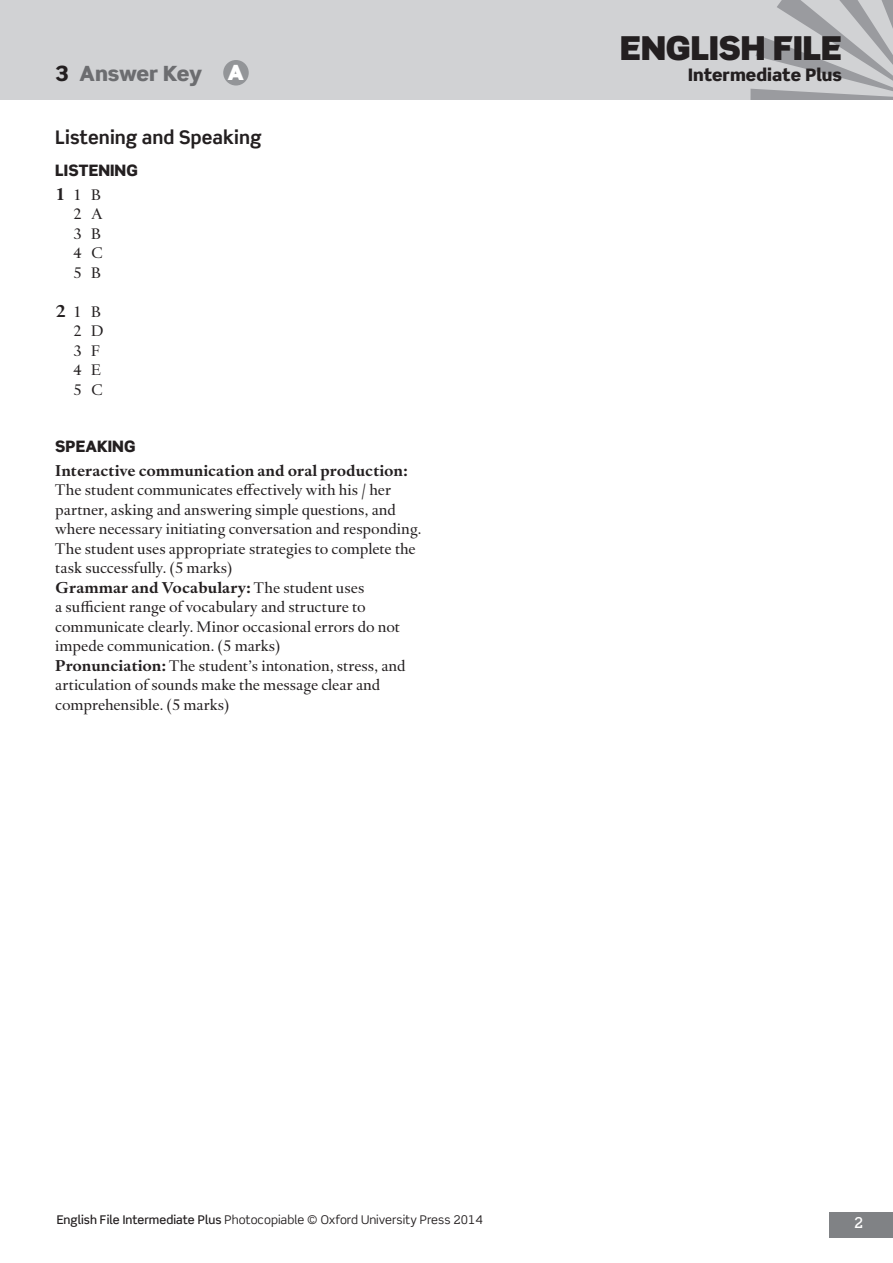
<style>
.page{position:relative;width:893px;height:1263px;background:#fff}
.page>*{position:absolute;margin:0;border:0;box-sizing:border-box;transform-origin:0 0}
.t1{font:900 33px "Scene Std";color:#231f20}
.t2{font:900 21px "Scene Std";letter-spacing:-.02em;color:#6c6d70}
.T_Ans_A_Head{font:700 18.75px "Scene Std";color:#231f20}
.t3{font:900 17.25px "Scene Std";color:#231f20}
.T_Ans_Text{font:15.75px/19.5px "Haarlemmer MT Std";color:#231f20}
.T_Ans_B_Head{font:900 15.75px "Scene Std";letter-spacing:.005em;color:#231f20}
.T_Ans_Num_List{font:15.75px "Haarlemmer MT Std";color:#231f20}
.T_Ans_Num_List_1st{font:15.75px "Haarlemmer MT Std";color:#231f20}
.t4{font:500 15px "Scene Std";color:#fff}
.t5{font:12px "Scene Std";color:#231f20}
.s1{color:#231f20}
.s2{color:#fff}
.s3{font-weight:700;font-size:17.25px}
.s4{font-weight:700}
.s5{font-weight:500}
</style>
<div class="page">
<div style="left:0;top:0;width:893px;height:100px;background:#d1d2d4"></div>
<div style="left:829px;top:1212px;width:64px;height:25px;background:#808285"></div>
<svg style="left:750px;top:0;width:143px;height:100px"></svg>
<div style="left:223px;top:60px;width:26px;height:26px;background:#939598;border-radius:50%"></div>
<h2 class="t2" style="left:55px;top:60px;width:190px"><span class="s1">3</span> Answer Key <span class="s2">A</span></h2>
<p class="T_Ans_A_Head" style="left:55px;top:126px;width:208px">Listening and Speaking</p>
<p class="T_Ans_B_Head" style="left:55px;top:160px;width:84px">LISTENING</p>
<p class="T_Ans_Num_List_1st" style="left:55px;top:185px;width:48px"><span class="s3">1</span>1B</p>
<p class="T_Ans_Num_List" style="left:73px;top:205px;width:31px">2 A</p>
<p class="T_Ans_Num_List" style="left:73px;top:224px;width:30px">3 B</p>
<p class="T_Ans_Num_List" style="left:73px;top:244px;width:31px">4 C</p>
<p class="T_Ans_Num_List" style="left:73px;top:263px;width:30px">5 B</p>
<p class="T_Ans_Num_List_1st" style="left:55px;top:302px;width:48px"><span class="s3">2</span>1B</p>
<p class="T_Ans_Num_List" style="left:73px;top:322px;width:32px">2 D</p>
<p class="T_Ans_Num_List" style="left:73px;top:341px;width:28px">3 F</p>
<p class="T_Ans_Num_List" style="left:73px;top:361px;width:30px">4 E</p>
<p class="T_Ans_Num_List" style="left:73px;top:380px;width:31px">5 C</p>
<p class="T_Ans_B_Head" style="left:55px;top:436px;width:82px">SPEAKING</p>
<p class="T_Ans_Text" style="left:55px;top:461px;width:367px"><span class="s4">Interactive communication and oral production:<br></span>The student communicates effectively with his / her partner, asking and answering simple questions, and where necessary initiating conversation and responding.<br>The student uses appropriate strategies to complete the task successfully. (5 marks)</p>
<p class="T_Ans_Text" style="left:55px;top:578px;width:346px"><span class="s4">Grammar and Vocabulary:</span> The student uses<br>a sufficient range of vocabulary and structure to communicate clearly. Minor occasional errors do not impede communication. (5 marks)</p>
<p class="T_Ans_Text" style="left:55px;top:656px;width:352px"><span class="s4">Pronunciation:</span> The student’s intonation, stress, and articulation of sounds make the message clear and comprehensible. (5 marks)</p>
<h1 class="t1" style="left:620px;top:26px;width:223px">ENGLISH FILE</h1>
<p class="t3" style="left:688px;top:64px;width:155px">Intermediate Plus</p>
<p class="t5" style="left:57px;top:1212px;width:428px"><span class="s5">English File Intermediate Plus</span> Photocopiable © Oxford University Press 2014</p>
<p class="t4" style="left:854px;top:1214px;width:11px">2</p>
</div>
